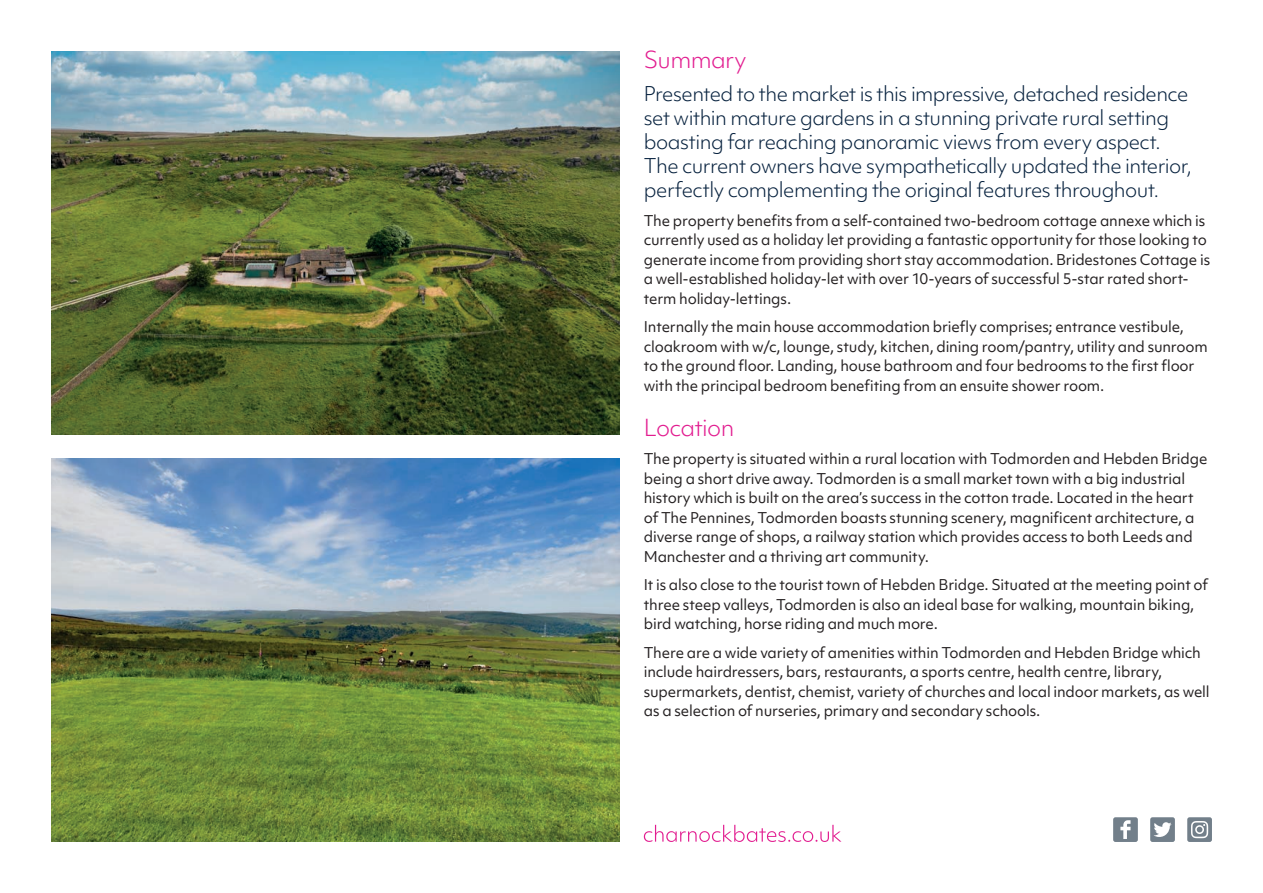
<style>
.page{position:relative;width:1263px;height:893px;background:#fff}
.page>*{position:absolute;margin:0;border:0;box-sizing:border-box;transform-origin:0 0}
.t1{font:300 22.5px "Objektiv Mk 1";letter-spacing:-.03em;color:#e21d90}
.t2{font:300 19.5px/24px "Objektiv Mk 1";letter-spacing:-.025em;color:#05203d}
.t3{font:14.25px/19.5px "Objektiv Mk 1";letter-spacing:-.01em;color:#231f20}
</style>
<div class="page">
<div style="left:1150px;top:817px;width:25px;height:25px;background:#727f8a;border-radius:2px"></div>
<svg style="left:1154px;top:822px;width:17px;height:15px"></svg>
<div style="left:1113px;top:817px;width:25px;height:25px;background:#727f8a;border-radius:2px"></div>
<svg style="left:1120px;top:820px;width:10px;height:19px"></svg>
<div style="left:1187px;top:817px;width:25px;height:25px;background:#727f8a;border-radius:2px"></div>
<svg style="left:1191px;top:821px;width:17px;height:17px"></svg>
<svg style="left:644px;top:825px;width:197px;height:17px"></svg>
<img style="left:51px;top:51px;width:568px;height:383px">
<img style="left:51px;top:459px;width:568px;height:383px">
<h1 class="t1" style="left:644px;top:44px;width:104px">Summary</h1>
<p class="t2" style="left:644px;top:82px;width:550px">Presented to the market is this impressive, detached residence set within mature gardens in a stunning private rural setting boasting far reaching panoramic views from every aspect.<br>The current owners have sympathetically updated the interior, perfectly complementing the original features throughout.</p>
<p class="t3" style="left:644px;top:210px;width:568px">The property benefits from a self-contained two-bedroom cottage annexe which is currently used as a holiday let providing a fantastic opportunity for those looking to generate income from providing short stay accommodation. Bridestones Cottage is a well-established holiday-let with over 10-years of successful 5-star rated short&shy;term holiday-lettings.</p>
<p class="t3" style="left:644px;top:317px;width:565px">Internally the main house accommodation briefly comprises; entrance vestibule, cloakroom with w/c, lounge, study, kitchen, dining room/pantry, utility and sunroom to the ground floor. Landing, house bathroom and four bedrooms to the first floor with the principal bedroom benefiting from an ensuite shower room.</p>
<h1 class="t1" style="left:644px;top:412px;width:92px">Location</h1>
<p class="t3" style="left:644px;top:449px;width:565px">The property is situated within a rural location with Todmorden and Hebden Bridge being a short drive away. Todmorden is a small market town with a big industrial history which is built on the area’s success in the cotton trade. Located in the heart of The Pennines, Todmorden boasts stunning scenery, magnificent architecture, a diverse range of shops, a railway station which provides access to both Leeds and Manchester and a thriving art community.</p>
<p class="t3" style="left:644px;top:575px;width:566px">It is also close to the tourist town of Hebden Bridge. Situated at the meeting point of three steep valleys, Todmorden is also an ideal base for walking, mountain biking, bird watching, horse riding and much more.</p>
<p class="t3" style="left:644px;top:642px;width:567px">There are a wide variety of amenities within Todmorden and Hebden Bridge which include hairdressers, bars, restaurants, a sports centre, health centre, library, supermarkets, dentist, chemist, variety of churches and local indoor markets, as well as a selection of nurseries, primary and secondary schools.</p>
</div>
